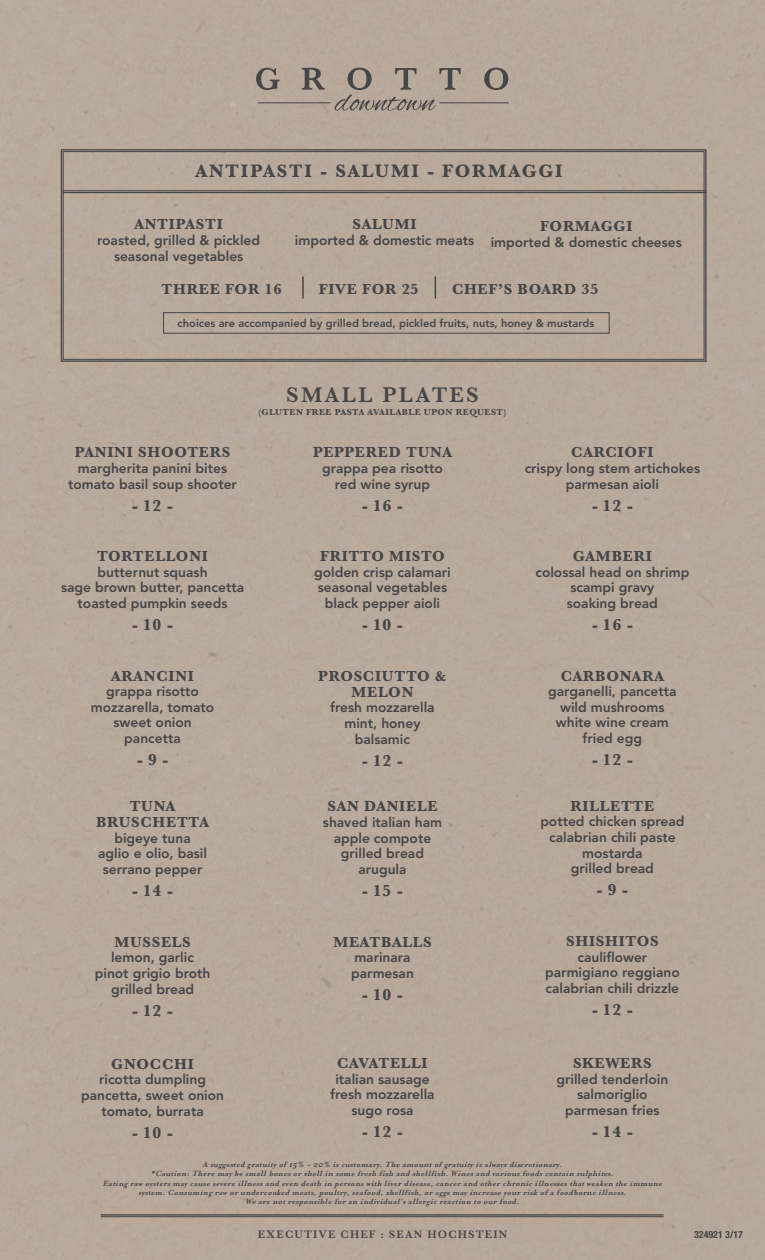
<style>
.page{position:relative;width:765px;height:1260px;background:#b8a99b}
.page>*{position:absolute;margin:0;border:0;box-sizing:border-box;transform-origin:0 0}
.t1{font:600 22px "Baskerville";letter-spacing:.1em;color:#464547}
.t2{font:700 18.62px "Baskerville";letter-spacing:.1em;color:#464547}
.t3{font:700 16.5px "Baskerville";letter-spacing:.05em;color:#464547}
.t4{font:700 15.12px/15.6px "Baskerville";letter-spacing:.05em;color:#464547;text-align:center}
.t5{font:800 13.75px/15.6px "Avenir";color:#464547;text-align:center}
.t6{font:600 11.25px "Baskerville";letter-spacing:.1em;color:#464547}
.t7{font:800 11px "Avenir";color:#464547}
.t8{font:700 condensed 10px "Helvetica Neue";color:#464547}
.t9{font:700 9px "Baskerville";letter-spacing:.05em;color:#464547}
.t10{font:italic 700 8.75px/9.4px "Mrs Eaves";letter-spacing:.025em;color:#464547;text-align:center}
</style>
<div class="page">
<svg style="left:256px;top:68px;width:23px;height:22px"></svg>
<svg style="left:302px;top:68px;width:23px;height:22px"></svg>
<svg style="left:484px;top:68px;width:24px;height:22px"></svg>
<svg style="left:335px;top:68px;width:126px;height:43px"></svg>
<hr style="left:258px;top:103px;width:73px;height:1px;background:#464547">
<hr style="left:439px;top:103px;width:70px;height:1px;background:#464547">
<svg style="left:60px;top:149px;width:647px;height:213px"></svg>
<div style="left:63px;top:151px;width:641px;height:209px;border:1px solid #464547"></div>
<hr style="left:63px;top:192px;width:643px;height:1px;background:#464547">
<hr style="left:63px;top:190px;width:643px;height:1px;background:#464547">
<div style="left:163px;top:312px;width:447px;height:22px;border:1px solid #464547"></div>
<hr style="left:302px;top:276px;width:2px;height:23px;background:#464547">
<svg style="left:435px;top:276px;width:1px;height:23px"></svg>
<hr style="left:101px;top:1214px;width:563px;height:2px;background:#464547">
<hr style="left:101px;top:1216px;width:563px;height:1px;background:#464547">
<h2 class="t2" style="left:195px;top:158px;width:369px">ANTIPASTI - SALUMI - FORMAGGI</h2>
<p class="t4" style="left:134px;top:217px;width:90px">ANTIPASTI</p>
<p class="t5" style="left:97px;top:233px;width:165px">roasted, grilled &amp; pickled seasonal vegetables</p>
<p class="t4" style="left:353px;top:217px;width:65px">SALUMI</p>
<p class="t5" style="left:295px;top:233px;width:181px">imported &amp; domestic meats</p>
<p class="t4" style="left:540px;top:218px;width:94px">FORMAGGI</p>
<p class="t5" style="left:491px;top:234px;width:193px">imported &amp; domestic cheeses</p>
<p class="t4" style="left:162px;top:281px;width:122px">THREE FOR 16</p>
<p class="t4" style="left:319px;top:281px;width:102px">FIVE FOR 25</p>
<p class="t4" style="left:452px;top:281px;width:148px">CHEF’S BOARD 35</p>
<p class="t7" style="left:178px;top:317px;width:418px">choices are accompanied by grilled bread, pickled fruits, nuts, honey &amp; mustards</p>
<h1 class="t1" style="left:286px;top:379px;width:194px">SMALL PLATES</h1>
<p class="t4" style="left:75px;top:445px;width:157px">PANINI SHOOTERS</p>
<p class="t5" style="left:68px;top:461px;width:170px">margherita panini bites tomato basil soup shooter</p>
<p class="t3" style="left:132px;top:494px;width:42px">- 12 -</p>
<p class="t4" style="left:97px;top:548px;width:112px">TORTELLONI</p>
<p class="t5" style="left:61px;top:564px;width:185px">butternut squash<br>sage brown butter, pancetta toasted pumpkin seeds</p>
<p class="t3" style="left:132px;top:613px;width:42px">- 10 -</p>
<p class="t9" style="left:258px;top:406px;width:250px">(GLUTEN FREE PASTA AVAILABLE UPON REQUEST)</p>
<p class="t4" style="left:313px;top:445px;width:140px">PEPPERED TUNA</p>
<p class="t5" style="left:322px;top:461px;width:122px">grappa pea risotto red wine syrup</p>
<p class="t3" style="left:362px;top:494px;width:42px">- 16 -</p>
<p class="t4" style="left:320px;top:548px;width:126px">FRITTO MISTO</p>
<p class="t5" style="left:314px;top:564px;width:138px">golden crisp calamari seasonal vegetables black pepper aioli</p>
<p class="t3" style="left:362px;top:613px;width:42px">- 10 -</p>
<p class="t4" style="left:111px;top:668px;width:85px">ARANCINI</p>
<p class="t5" style="left:91px;top:684px;width:125px">grappa risotto mozzarella, tomato sweet onion pancetta</p>
<p class="t3" style="left:137px;top:748px;width:33px">- 9 -</p>
<p class="t4" style="left:96px;top:799px;width:114px">TUNA<br>BRUSCHETTA</p>
<p class="t5" style="left:98px;top:830px;width:110px">bigeye tuna aglio e olio, basil serrano pepper</p>
<p class="t3" style="left:132px;top:879px;width:42px">- 14 -</p>
<p class="t4" style="left:318px;top:669px;width:130px">PROSCIUTTO &amp;<br>MELON</p>
<p class="t5" style="left:330px;top:700px;width:106px">fresh mozzarella mint, honey balsamic</p>
<p class="t3" style="left:362px;top:749px;width:42px">- 12 -</p>
<p class="t4" style="left:327px;top:799px;width:112px">SAN DANIELE</p>
<p class="t5" style="left:323px;top:815px;width:121px">shaved italian ham apple compote grilled bread arugula</p>
<p class="t3" style="left:362px;top:879px;width:42px">- 15 -</p>
<p class="t4" style="left:114px;top:934px;width:78px">MUSSELS</p>
<p class="t5" style="left:95px;top:950px;width:117px">lemon, garlic pinot grigio broth grilled bread</p>
<p class="t3" style="left:132px;top:999px;width:42px">- 12 -</p>
<p class="t4" style="left:333px;top:934px;width:100px">MEATBALLS</p>
<p class="t5" style="left:351px;top:950px;width:64px;text-align:left">marinara parmesan</p>
<p class="t3" style="left:362px;top:983px;width:42px">- 10 -</p>
<p class="t4" style="left:111px;top:1056px;width:84px">GNOCCHI</p>
<p class="t5" style="left:81px;top:1072px;width:145px">ricotta dumpling pancetta, sweet onion tomato, burrata</p>
<p class="t3" style="left:132px;top:1121px;width:42px">- 10 -</p>
<p class="t4" style="left:337px;top:1056px;width:92px">CAVATELLI</p>
<p class="t5" style="left:330px;top:1071px;width:106px">italian sausage fresh mozzarella sugo rosa</p>
<p class="t3" style="left:362px;top:1120px;width:42px">- 12 -</p>
<p class="t4" style="left:571px;top:445px;width:84px">CARCIOFI</p>
<p class="t5" style="left:525px;top:461px;width:177px">crispy long stem artichokes parmesan aioli</p>
<p class="t3" style="left:592px;top:494px;width:42px">- 12 -</p>
<p class="t4" style="left:573px;top:548px;width:81px">GAMBERI</p>
<p class="t5" style="left:535px;top:564px;width:156px">colossal head on shrimp scampi gravy<br>soaking bread</p>
<p class="t3" style="left:592px;top:613px;width:42px">- 16 -</p>
<p class="t4" style="left:561px;top:668px;width:105px">CARBONARA</p>
<p class="t5" style="left:548px;top:684px;width:130px">garganelli, pancetta wild mushrooms white wine cream fried egg</p>
<p class="t3" style="left:592px;top:748px;width:42px">- 12 -</p>
<p class="t4" style="left:570px;top:798px;width:85px">RILLETTE</p>
<p class="t5" style="left:540px;top:814px;width:146px">potted chicken spread calabrian chili paste mostarda<br>grilled bread</p>
<p class="t3" style="left:597px;top:879px;width:33px">- 9 -</p>
<p class="t4" style="left:566px;top:933px;width:94px">SHISHITOS</p>
<p class="t5" style="left:545px;top:949px;width:136px">cauliflower parmigiano reggiano calabrian chili drizzle</p>
<p class="t3" style="left:592px;top:998px;width:42px">- 12 -</p>
<p class="t4" style="left:573px;top:1056px;width:80px">SKEWERS</p>
<p class="t5" style="left:556px;top:1071px;width:113px">grilled tenderloin salmoriglio parmesan fries</p>
<p class="t3" style="left:592px;top:1120px;width:42px">- 14 -</p>
<p class="t10" style="left:102px;top:1160px;width:564px">A suggested gratuity of 15% -20% iscustomary.Theamountof gratuity isalwaysdiscretionary.<br>*Caution:Theremay besmallbonesorshellin somefresh fish and shellfish.Winesand variousfoodscontain sulphites.<br>Eating rawoystersmay causesevereillnessand even death in personswith liverdisease,cancerand otherchronicillnessesthatweaken theimmune system.Consuming raworundercooked meats,poultry,seafood,shellfish,oreggsmay increaseyourriskof afoodborneillness.<br>Wearenotresponsibleforan individual’sallergicreaction toourfood.</p>
<p class="t6" style="left:258px;top:1226px;width:251px">EXECUTIVE CHEF : SEAN HOCHSTEIN</p>
<p class="t8" style="left:694px;top:1226px;width:50px">324921 3/17</p>
</div>
